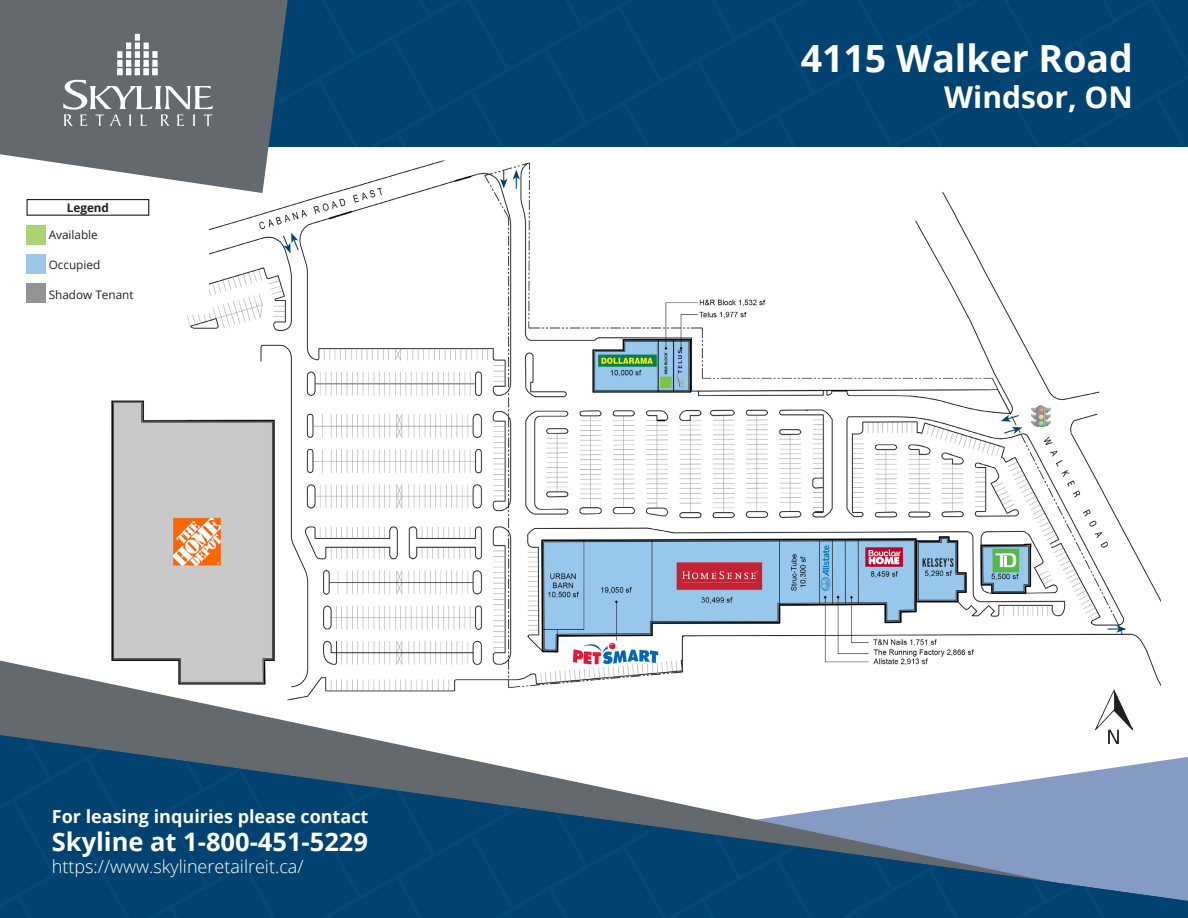
<style>
.page{position:relative;width:1188px;height:918px;background:#fff}
.page>*{position:absolute;margin:0;border:0;box-sizing:border-box;transform-origin:0 0}
.t1{font:700 37.5px "Open Sans";color:#fff}
.t2{font:700 30px "Open Sans";color:#fff}
.t3{font:700 25.5px "Open Sans";color:#fff}
.t4{font:300 18px "Open Sans";color:#fff}
.t5{font:700 18px "Open Sans";color:#fff}
.t6{font:11.7px "Open Sans";color:#231f20}
.t7{font:700 11.7px "Open Sans";color:#231f20}
</style>
<div class="page">
<img style="left:111px;top:160px;width:1050px;height:498px">
<div style="left:9px;top:190px;width:200px;height:125px;background:#fff"></div>
<svg style="left:1001px;top:414px;width:21px;height:20px"></svg>
<svg style="left:1108px;top:625px;width:18px;height:8px"></svg>
<svg style="left:513px;top:170px;width:7px;height:19px"></svg>
<svg style="left:500px;top:170px;width:7px;height:19px"></svg>
<svg style="left:282px;top:233px;width:18px;height:20px"></svg>
<img style="left:1032px;top:405px;width:18px;height:22px">
<div style="left:27px;top:199px;width:122px;height:17px;border:1px solid #000"></div>
<div style="left:27px;top:254px;width:19px;height:20px;background:#9bc7eb"></div>
<div style="left:27px;top:225px;width:19px;height:20px;background:#aad373"></div>
<div style="left:27px;top:283px;width:19px;height:20px;background:#939393"></div>
<div style="left:289px;top:0;width:899px;height:147px;background:#004270"></div>
<svg style="left:0;top:658px;width:1161px;height:75px"></svg>
<img style="left:0;top:735px;width:1188px;height:183px">
<svg style="left:0;top:0;width:289px;height:193px;background:#767d82"></svg>
<svg style="left:63px;top:34px;width:150px;height:92px;background:#7d8185"></svg>
<p class="t7" style="left:67px;top:199px;width:44px">Legend</p>
<p class="t6" style="left:49px;top:227px;width:51px">Available</p>
<p class="t6" style="left:49px;top:256px;width:53px">Occupied</p>
<p class="t6" style="left:49px;top:287px;width:86px">Shadow Tenant</p>
<p class="t5" style="left:52px;top:803px;width:318px">For leasing inquiries please contact</p>
<h3 class="t3" style="left:52px;top:824px;width:318px">Skyline at 1-800-451-5229</h3>
<p class="t4" style="left:52px;top:854px;width:253px">https://www.skylineretailreit.ca/</p>
<p class="t1" style="left:801px;top:32px;width:334px">4115 Walker Road</p>
<p class="t2" style="left:944px;top:76px;width:190px">Windsor, ON</p>
</div>
